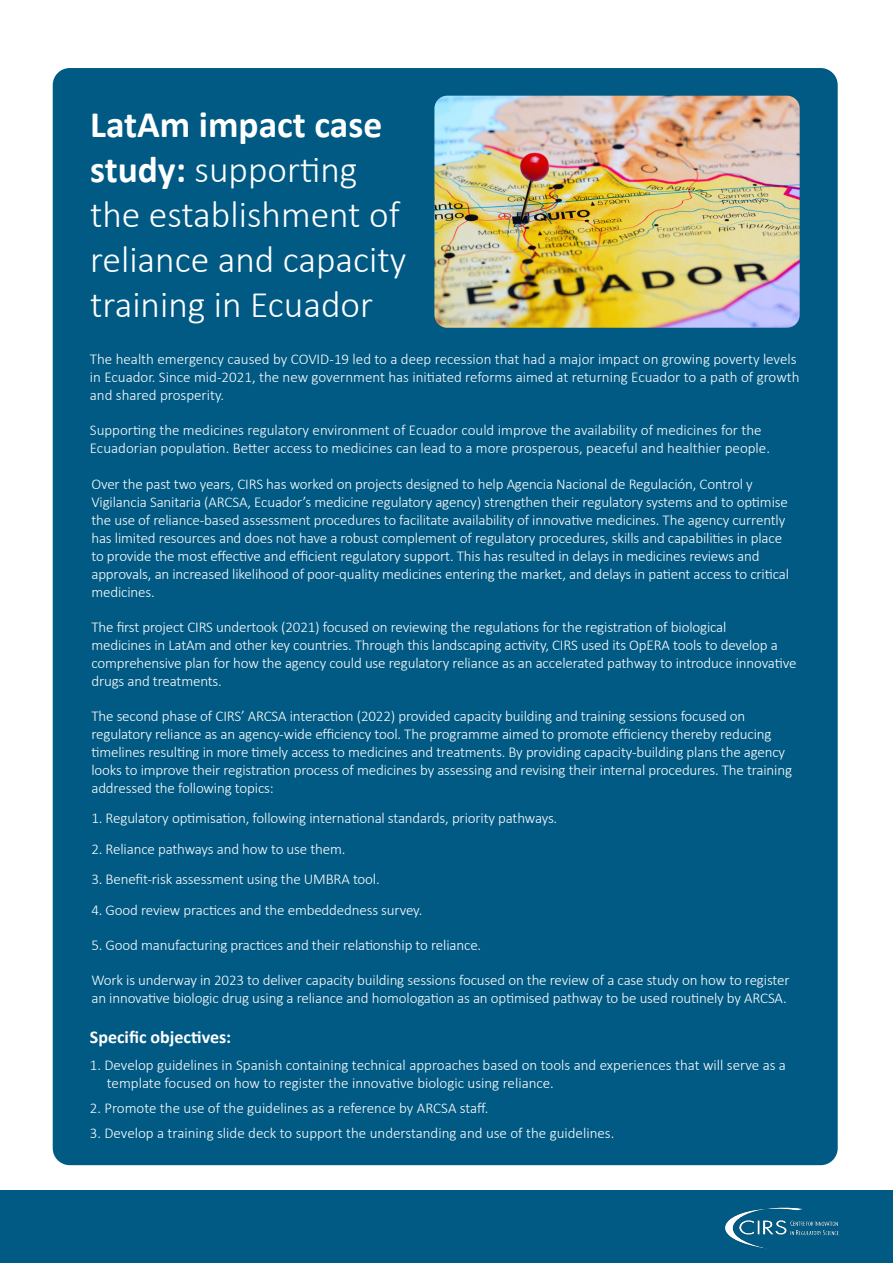
<style>
.page{position:relative;width:893px;height:1263px;background:#fff}
.page>*{position:absolute;margin:0;border:0;box-sizing:border-box;transform-origin:0 0}
.t1{font:300 37.5px/45px "Calibri";color:#fff}
.t2{font:700 18px "Calibri";color:#fff}
.t3{font:300 15px/18px "Calibri";letter-spacing:-.01em;color:#fff}
.s1{font-weight:700}
</style>
<div class="page">
<div style="left:0;top:1190px;width:893px;height:73px;background:#005a84"></div>
<img style="left:725px;top:1207px;width:114px;height:42px">
<div style="left:53px;top:68px;width:785px;height:1097px;background:#005a84;border-radius:17px"></div>
<img style="left:434px;top:96px;width:366px;height:232px">
<h1 class="t1" style="left:90px;top:101px;width:318px"><span class="s1">LatAm impact case study:</span> supporting the establishment of reliance and capacity training in Ecuador</h1>
<p class="t3" style="left:90px;top:350px;width:711px">The health emergency caused by COVID-19 led to a deep recession that had a major impact on growing poverty levels in Ecuador. Since mid-2021, the new government has initiated reforms aimed at returning Ecuador to a path of growth and shared prosperity.</p>
<p class="t3" style="left:90px;top:421px;width:682px">Supporting the medicines regulatory environment of Ecuador could improve the availability of medicines for the<br>Ecuadorian population. Better access to medicines can lead to a more prosperous, peaceful and healthier people.</p>
<p class="t3" style="left:91px;top:474px;width:699px">Over the past two years, CIRS has worked on projects designed to help Agencia Nacional de Regulación, Control y Vigilancia Sanitaria (ARCSA, Ecuador’s medicine regulatory agency) strengthen their regulatory systems and to optimise the use of reliance-based assessment procedures to facilitate availability of innovative medicines. The agency currently has limited resources and does not have a robust complement of regulatory procedures, skills and capabilities in place to provide the most effective and efficient regulatory support. This has resulted in delays in medicines reviews and approvals, an increased likelihood of poor-quality medicines entering the market, and delays in patient access to critical medicines.</p>
<p class="t3" style="left:91px;top:617px;width:706px">The first project CIRS undertook (2021) focused on reviewing the regulations for the registration of biological<br>medicines in LatAm and other key countries. Through this landscaping activity, CIRS used its OpERA tools to develop a comprehensive plan for how the agency could use regulatory reliance as an accelerated pathway to introduce innovative drugs and treatments.</p>
<p class="t3" style="left:91px;top:706px;width:702px">The second phase of CIRS’ ARCSA interaction (2022) provided capacity building and training sessions focused on regulatory reliance as an agency-wide efficiency tool. The programme aimed to promote efficiency thereby reducing timelines resulting in more timely access to medicines and treatments. By providing capacity-building plans the agency looks to improve their registration process of medicines by assessing and revising their internal procedures. The training addressed the following topics:</p>
<p class="t3" style="left:91px;top:809px;width:467px">1. Regulatory optimisation, following international standards, priority pathways.</p>
<p class="t3" style="left:91px;top:839px;width:256px">2. Reliance pathways and how to use them.</p>
<p class="t3" style="left:91px;top:870px;width:290px">3. Benefit-risk assessment using the UMBRA tool.</p>
<p class="t3" style="left:91px;top:900px;width:332px">4. Good review practices and the embeddedness survey.</p>
<p class="t3" style="left:91px;top:935px;width:391px">5. Good manufacturing practices and their relationship to reliance.</p>
<p class="t3" style="left:91px;top:970px;width:700px">Work is underway in 2023 to deliver capacity building sessions focused on the review of a case study on how to register an innovative biologic drug using a reliance and homologation as an optimised pathway to be used routinely by ARCSA.</p>
<p class="t2" style="left:90px;top:1025px;width:143px">Specific objectives:</p>
<p class="t3" style="left:107px;top:1056px;width:681px;text-indent:-17px">1. Develop guidelines in Spanish containing technical approaches based on tools and experiences that will serve as a template focused on how to register the innovative biologic using reliance.</p>
<p class="t3" style="left:90px;top:1098px;width:400px">2. Promote the use of the guidelines as a reference by ARCSA staff.</p>
<p class="t3" style="left:90px;top:1123px;width:526px">3. Develop a training slide deck to support the understanding and use of the guidelines.</p>
</div>
